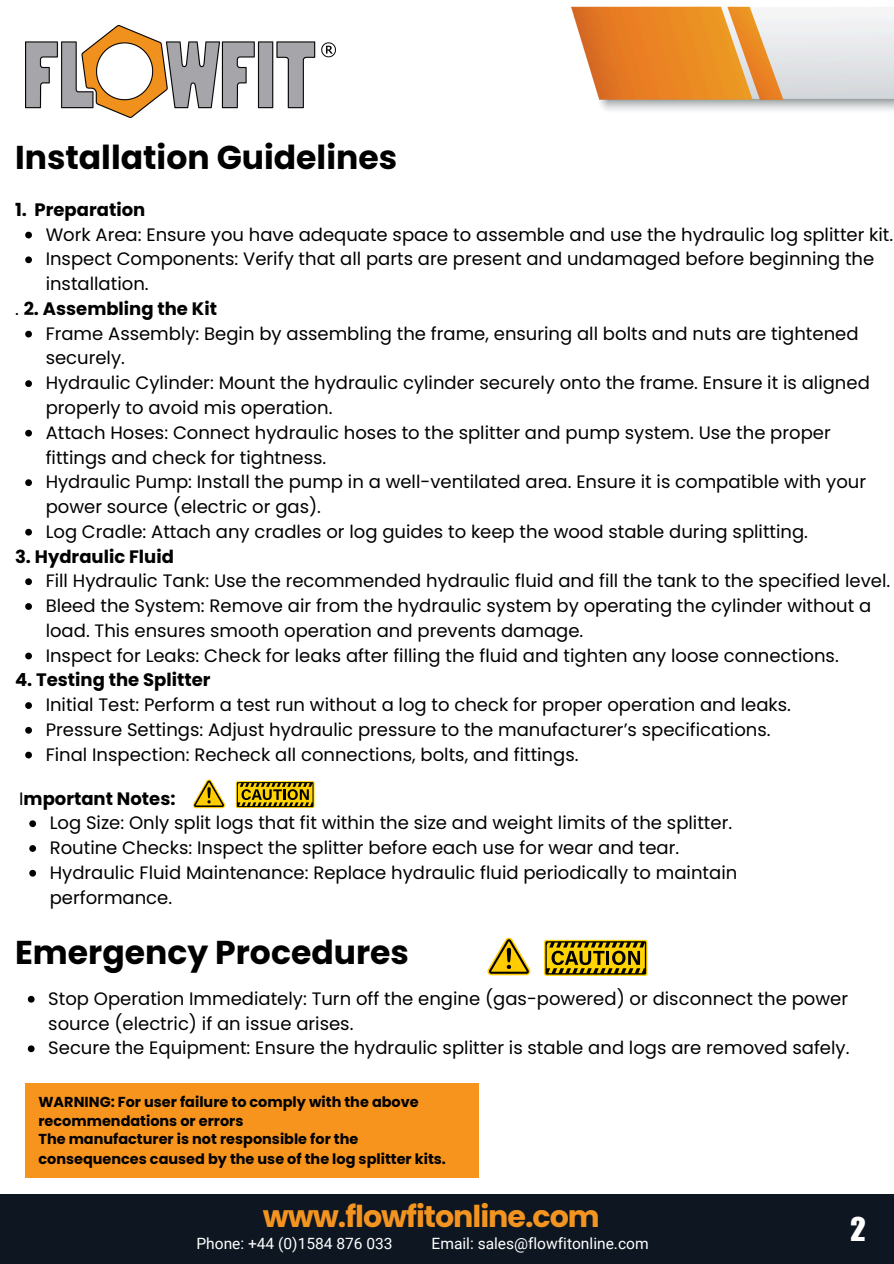
<style>
.page{position:relative;width:894px;height:1264px;background:#fff}
.page>*{position:absolute;margin:0;border:0;box-sizing:border-box;transform-origin:0 0}
.t1{font:33.3px "Impact LT Std";color:#fff}
.t2{font:700 33px "Poppins";color:#000}
.t3{font:700 30.15px "Poppins";letter-spacing:-.035em;color:#f39420}
.t4{font:18px/24.8px "Poppins";color:#000}
.t5{font:700 18px "Poppins";color:#000}
.t6{font:15.6px "Roboto";color:#fff}
.t7{font:700 14.4px/19.2px "Poppins";color:#000}
.s1{font-weight:400}
</style>
<div class="page">
<img style="left:26px;top:26px;width:309px;height:91px">
<div style="left:0;top:1194px;width:893px;height:69px;background:#0d1621"></div>
<img style="left:571px;top:7px;width:322px;height:104px">
<svg style="left:25px;top:232px;width:7px;height:6px"></svg>
<svg style="left:25px;top:256px;width:7px;height:7px"></svg>
<svg style="left:25px;top:331px;width:7px;height:6px"></svg>
<svg style="left:25px;top:380px;width:7px;height:7px"></svg>
<svg style="left:25px;top:430px;width:7px;height:6px"></svg>
<svg style="left:25px;top:479px;width:7px;height:7px"></svg>
<svg style="left:25px;top:529px;width:7px;height:6px"></svg>
<svg style="left:25px;top:578px;width:7px;height:7px"></svg>
<svg style="left:25px;top:603px;width:7px;height:7px"></svg>
<svg style="left:25px;top:652px;width:7px;height:7px"></svg>
<svg style="left:25px;top:702px;width:7px;height:7px"></svg>
<svg style="left:25px;top:727px;width:7px;height:6px"></svg>
<svg style="left:25px;top:751px;width:7px;height:7px"></svg>
<svg style="left:29px;top:820px;width:7px;height:7px"></svg>
<svg style="left:29px;top:845px;width:7px;height:6px"></svg>
<svg style="left:29px;top:869px;width:7px;height:7px"></svg>
<svg style="left:193px;top:779px;width:33px;height:29px"></svg>
<svg style="left:236px;top:781px;width:78px;height:27px"></svg>
<svg style="left:237px;top:782px;width:76px;height:25px;background:#947b00"></svg>
<svg style="left:28px;top:995px;width:7px;height:7px"></svg>
<svg style="left:28px;top:1045px;width:7px;height:7px"></svg>
<svg style="left:487px;top:937px;width:44px;height:38px"></svg>
<div style="left:544px;top:939px;width:103px;height:36px;background:#ffd400;border-radius:2px"></div>
<svg style="left:545px;top:941px;width:101px;height:33px"></svg>
<div style="left:26px;top:1083px;width:453px;height:94px;background:#f7941d"></div>
<p class="t2" style="left:15px;top:135px;width:383px">Installation Guidelines</p>
<p class="t5" style="left:15px;top:197px;width:132px">1. Preparation</p>
<h3 class="t4" style="left:46px;top:222px;width:848px">Work Area: Ensure you have adequate space to assemble and use the hydraulic log splitter kit.</h3>
<p class="t4" style="left:46px;top:247px;width:829px">Inspect Components: Verify that all parts are present and undamaged before beginning the installation.</p>
<p class="t5" style="left:15px;top:296px;width:203px"><span class="s1">.</span> 2. Assembling the Kit</p>
<p class="t4" style="left:46px;top:321px;width:814px">Frame Assembly: Begin by assembling the frame, ensuring all bolts and nuts are tightened securely.</p>
<p class="t4" style="left:46px;top:370px;width:825px">Hydraulic Cylinder: Mount the hydraulic cylinder securely onto the frame. Ensure it is aligned properly to avoid mis operation.</p>
<p class="t4" style="left:46px;top:420px;width:786px">Attach Hoses: Connect hydraulic hoses to the splitter and pump system. Use the proper fittings and check for tightness.</p>
<h2 class="t4" style="left:46px;top:469px;width:821px">Hydraulic Pump: Install the pump in a well-ventilated area. Ensure it is compatible with your power source (electric or gas).</h2>
<p class="t4" style="left:46px;top:519px;width:763px">Log Cradle: Attach any cradles or log guides to keep the wood stable during splitting.</p>
<p class="t5" style="left:15px;top:543px;width:160px">3. Hydraulic Fluid</p>
<p class="t4" style="left:46px;top:568px;width:845px">Fill Hydraulic Tank: Use the recommended hydraulic fluid and fill the tank to the specified level.</p>
<h2 class="t4" style="left:46px;top:593px;width:826px">Bleed the System: Remove air from the hydraulic system by operating the cylinder without a load. This ensures smooth operation and prevents damage.</h2>
<p class="t4" style="left:46px;top:643px;width:794px">Inspect for Leaks: Check for leaks after filling the fluid and tighten any loose connections.</p>
<p class="t5" style="left:15px;top:667px;width:197px">4. Testing the Splitter</p>
<p class="t4" style="left:46px;top:692px;width:746px">Initial Test: Perform a test run without a log to check for proper operation and leaks.</p>
<h3 class="t4" style="left:46px;top:717px;width:726px">Pressure Settings: Adjust hydraulic pressure to the manufacturer’s specifications.</h3>
<p class="t4" style="left:46px;top:742px;width:534px">Final Inspection: Recheck all connections, bolts, and fittings.</p>
<p class="t5" style="left:19px;top:785px;width:158px"><span class="s1">I</span>mportant Notes:</p>
<p class="t4" style="left:50px;top:810px;width:683px">Log Size: Only split logs that fit within the size and weight limits of the splitter.</p>
<p class="t4" style="left:50px;top:835px;width:630px">Routine Checks: Inspect the splitter before each use for wear and tear.</p>
<p class="t4" style="left:50px;top:860px;width:688px">Hydraulic Fluid Maintenance: Replace hydraulic fluid periodically to maintain performance.</p>
<p class="t2" style="left:15px;top:929px;width:395px">Emergency Procedures</p>
<p class="t4" style="left:48px;top:986px;width:801px">Stop Operation Immediately: Turn off the engine (gas-powered) or disconnect the power source (electric) if an issue arises.</p>
<p class="t4" style="left:48px;top:1035px;width:802px">Secure the Equipment: Ensure the hydraulic splitter is stable and logs are removed safely.</p>
<p class="t7" style="left:38px;top:1092px;width:381px">WARNING: For user failure to comply with the above recommendations or errors</p>
<h4 class="t7" style="left:38px;top:1129px;width:409px">The manufacturer is not responsible for the consequences caused by the use of the log splitter kits.</h4>
<p class="t3" style="left:263px;top:1195px;width:338px">www.flowfitonline.com</p>
<h1 class="t6" style="left:196px;top:1233px;width:198px">Phone: +44 (0)1584 876 033</h1>
<h2 class="t6" style="left:431px;top:1233px;width:218px">Email: sales@flowfitonline.com</h2>
<p class="t1" style="left:833px;top:1216px;width:34px">12</p>
</div>
